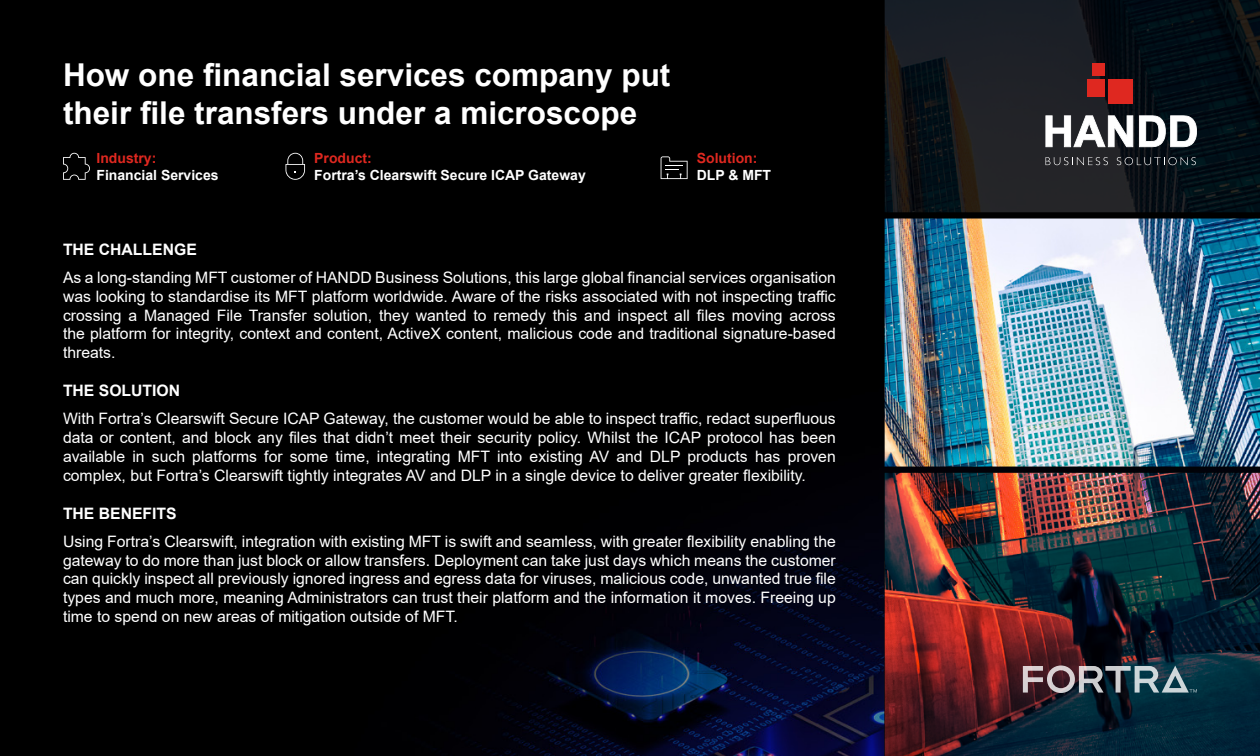
<style>
.page{position:relative;width:1260px;height:756px;background:#000}
.page>*{position:absolute;margin:0;border:0;box-sizing:border-box;transform-origin:0 0}
.t1{font:700 31.5px/37.8px "Arial";color:#fff}
.t2{font:15.75px/18.9px "Arial";color:#fff;text-align:justify}
.t3{font:700 15.75px "Arial";color:#fff}
.t4{font:700 14px "Arial";color:#fff}
.t5{font:700 14px "Arial";color:#df2820}
</style>
<div class="page">
<img style="left:433px;top:359px;width:452px;height:397px">
<img style="left:885px;top:212px;width:375px;height:261px">
<img style="left:885px;top:473px;width:375px;height:283px">
<svg style="left:885px;top:0;width:375px;height:212px;background:#12171c"></svg>
<svg style="left:1023px;top:666px;width:174px;height:27px;background:#626972"></svg>
<svg style="left:1046px;top:157px;width:62px;height:8px"></svg>
<svg style="left:1117px;top:157px;width:79px;height:8px"></svg>
<svg style="left:1045px;top:115px;width:88px;height:32px;background:#9b9c9e"></svg>
<svg style="left:1139px;top:115px;width:58px;height:32px;background:#989c9f"></svg>
<div style="left:1108px;top:79px;width:25px;height:25px;background:#df2820"></div>
<div style="left:1092px;top:63px;width:13px;height:12px;background:#df2820"></div>
<div style="left:1087px;top:79px;width:18px;height:17px;background:#df2820"></div>
<svg style="left:63px;top:153px;width:27px;height:27px"></svg>
<svg style="left:286px;top:153px;width:19px;height:27px"></svg>
<svg style="left:661px;top:156px;width:27px;height:23px"></svg>
<h1 class="t1" style="left:63px;top:56px;width:609px">How one financial services company put their file transfers under a microscope</h1>
<p class="t5" style="left:96px;top:148px;width:61px">Industry:</p>
<p class="t4" style="left:96px;top:165px;width:124px">Financial Services</p>
<p class="t5" style="left:314px;top:148px;width:59px">Product:</p>
<p class="t4" style="left:314px;top:165px;width:273px">Fortra’s Clearswift Secure ICAP Gateway</p>
<p class="t5" style="left:697px;top:148px;width:62px">Solution:</p>
<p class="t4" style="left:697px;top:165px;width:76px">DLP &amp; MFT</p>
<p class="t3" style="left:63px;top:238px;width:135px">THE CHALLENGE</p>
<p class="t2" style="left:63px;top:268px;width:774px">As a long-standing MFT customer of HANDD Business Solutions, this large global financial services organisation was looking to standardise its MFT platform worldwide. Aware of the risks associated with not inspecting traffic crossing a Managed File Transfer solution, they wanted to remedy this and inspect all files moving across the platform for integrity, context and content, ActiveX content, malicious code and traditional signature-based threats.</p>
<p class="t3" style="left:63px;top:380px;width:119px">THE SOLUTION</p>
<p class="t2" style="left:63px;top:409px;width:774px">With Fortra’s Clearswift Secure ICAP Gateway, the customer would be able to inspect traffic, redact superfluous data or content, and block any files that didn’t meet their security policy. Whilst the ICAP protocol has been available in such platforms for some time, integrating MFT into existing AV and DLP products has proven complex, but Fortra’s Clearswift tightly integrates AV and DLP in a single device to deliver greater flexibility.</p>
<p class="t3" style="left:63px;top:502px;width:115px">THE BENEFITS</p>
<p class="t2" style="left:63px;top:532px;width:774px">Using Fortra’s Clearswift, integration with existing MFT is swift and seamless, with greater flexibility enabling the gateway to do more than just block or allow transfers. Deployment can take just days which means the customer can quickly inspect all previously ignored ingress and egress data for viruses, malicious code, unwanted true file types and much more, meaning Administrators can trust their platform and the information it moves. Freeing up time to spend on new areas of mitigation outside of MFT.</p>
</div>
